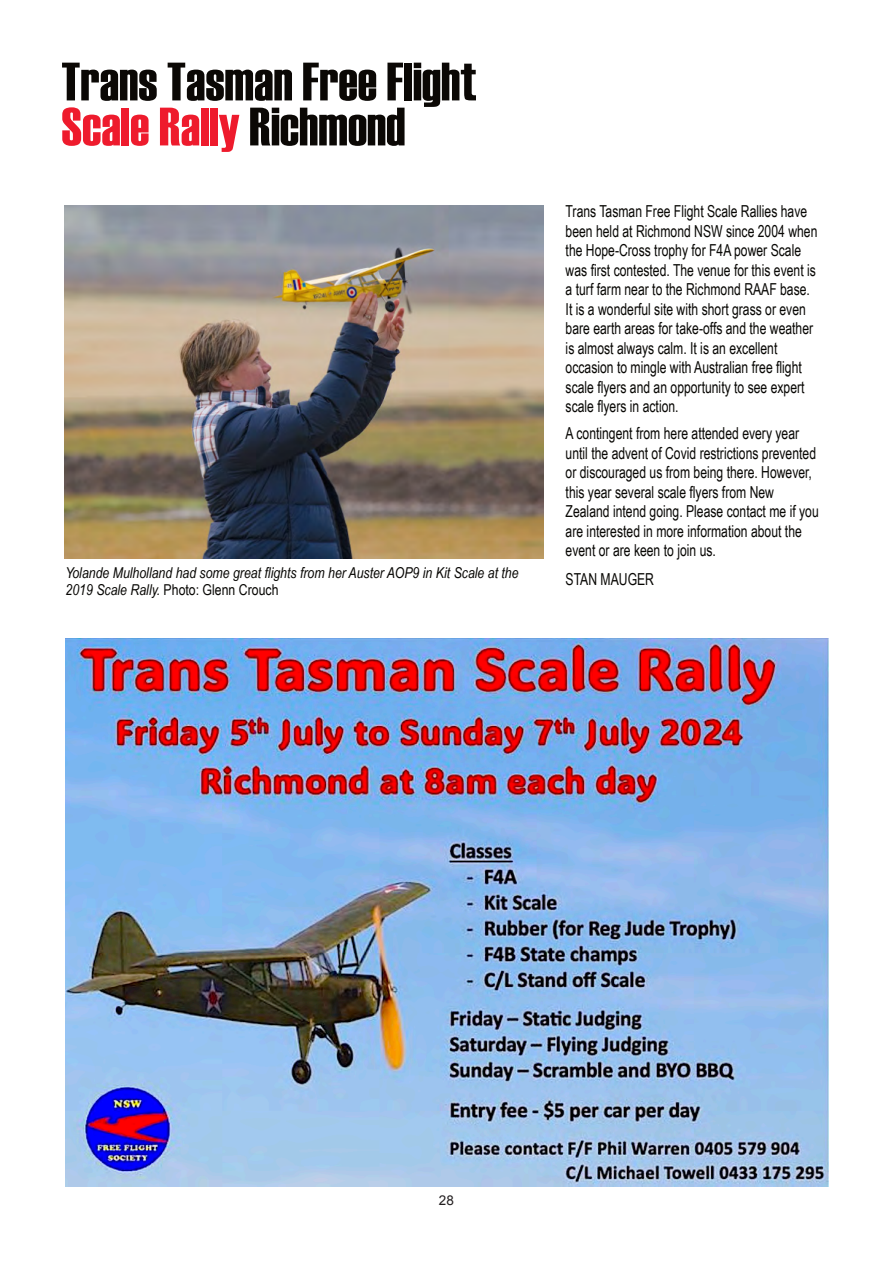
<style>
.page{position:relative;width:893px;height:1263px;background:#fff}
.page>*{position:absolute;margin:0;border:0;box-sizing:border-box;transform-origin:0 0}
.t1{font:54px/45px "Haettenschweiler";color:#0b0805}
.t2{font:16.5px/19.5px "Arial Narrow";color:#080704;scale:.9 1}
.t3{font:italic 15px/16.5px "Arial Narrow";color:#080704}
.t4{font:13.5px "Arial";color:#231f20}
.s1{color:#ee1b2d}
.s2{font-style:normal}
</style>
<div class="page">
<img style="left:65px;top:639px;width:763px;height:547px">
<img style="left:65px;top:205px;width:479px;height:353px">
<h1 class="t1" style="left:61px;top:56px;width:417px">Trans Tasman Free Flight<br><span class="s1">Scale Rally</span> Richmond</h1>
<p class="t3" style="left:66px;top:566px;width:455px">Yolande Mulholland had some great flights from her Auster AOP9 in Kit Scale at the<br>2019 Scale Rally. <span class="s2">Photo: Glenn Crouch</span></p>
<p class="t2" style="left:566px;top:203px;width:281px">Trans Tasman Free Flight Scale Rallies have been held at Richmond NSW since 2004 when the Hope-Cross trophy for F4A power Scale was first contested. The venue for this event is a turf farm near to the Richmond RAAF base.<br>It is a wonderful site with short grass or even bare earth areas for take-offs and the weather is almost always calm. It is an excellent occasion to mingle with Australian free flight scale flyers and an opportunity to see expert scale flyers in action.</p>
<p class="t2" style="left:566px;top:425px;width:283px">A contingent from here attended every year until the advent of Covid restrictions prevented or discouraged us from being there. However, this year several scale flyers from New Zealand intend going. Please contact me if you are interested in more information about the event or are keen to join us.</p>
<p class="t2" style="left:566px;top:571px;width:100px">STAN MAUGER</p>
<p class="t4" style="left:439px;top:1195px;width:17px">28</p>
</div>
